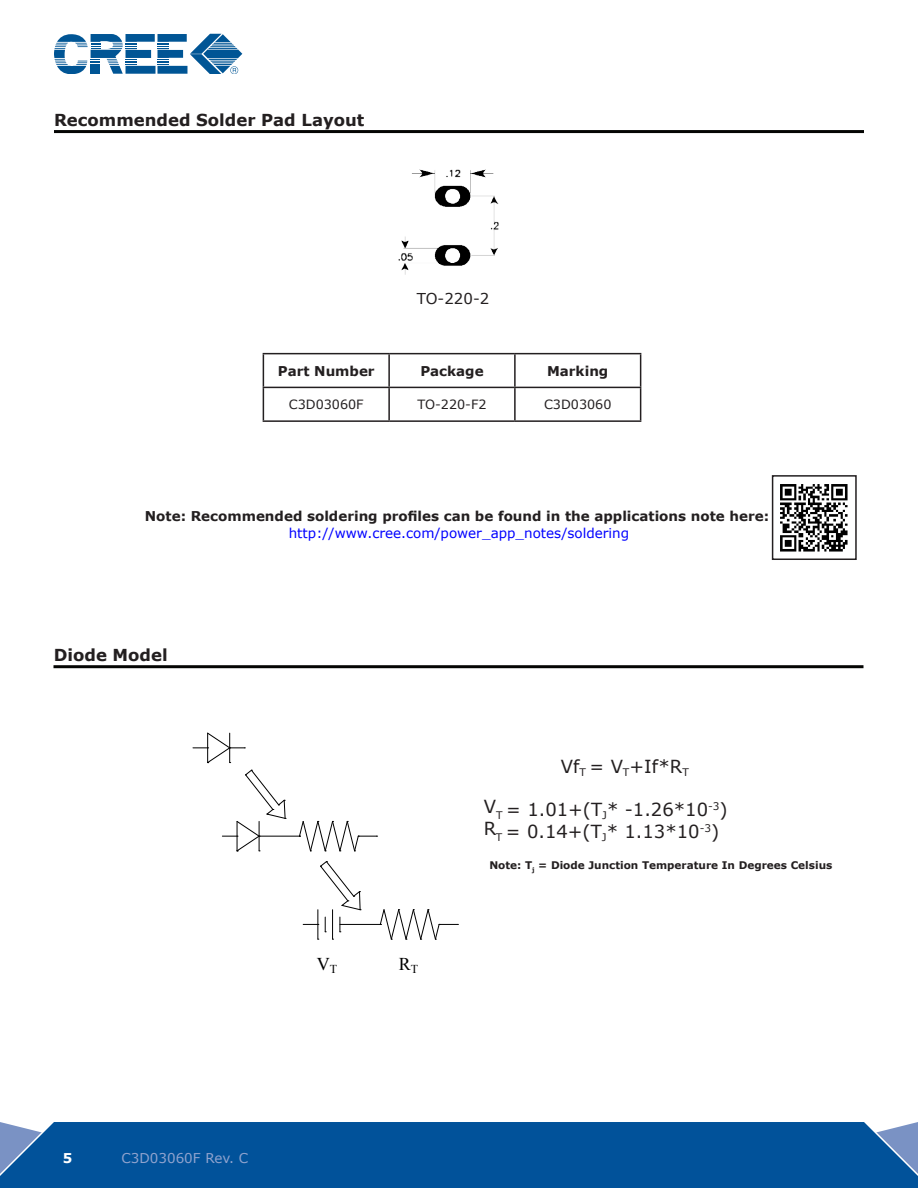
<style>
.page{position:relative;width:918px;height:1188px;background:#fff}
.page>*{position:absolute;margin:0;border:0;box-sizing:border-box;transform-origin:0 0}
.t1{font:18px "Verdana";color:#231f20}
.t2{font:18px "Times New Roman";color:#000}
.t3{font:700 16.5px "Verdana";color:#231f20}
.t4{font:15px "Verdana";color:#231f20}
.t5{font:700 13.5px "Verdana";color:#231f20}
.t6{font:13.5px "Verdana";color:#00f}
.t7{font:13.5px "Verdana";color:#90a3ce}
.t8{font:700 13.5px "Verdana";color:#fff}
.t9{font:12.75px "Verdana";color:#231f20}
.t10{font:12px "Times New Roman";color:#000}
.t11{font:700 10.5px "Verdana";color:#231f20}
</style>
<div class="page">
<div style="left:0;top:1122px;width:918px;height:66px;background:#01529a"></div>
<svg style="left:54px;top:34px;width:188px;height:40px"></svg>
<hr style="left:54px;top:130px;width:810px;height:3px;background:#040503">
<svg style="left:264px;top:354px;width:376px;height:33px"></svg>
<hr style="left:263px;top:388px;width:1px;height:32px;background:#231f20">
<hr style="left:388px;top:388px;width:2px;height:32px;background:#231f20">
<hr style="left:514px;top:388px;width:2px;height:32px;background:#231f20">
<hr style="left:640px;top:388px;width:1px;height:32px;background:#231f20">
<hr style="left:263px;top:420px;width:126px;height:2px;background:#231f20">
<hr style="left:389px;top:420px;width:126px;height:2px;background:#231f20">
<hr style="left:515px;top:420px;width:126px;height:2px;background:#231f20">
<hr style="left:263px;top:353px;width:126px;height:1px;background:#231f20">
<hr style="left:263px;top:354px;width:1px;height:33px;background:#231f20">
<hr style="left:389px;top:353px;width:126px;height:1px;background:#231f20">
<hr style="left:388px;top:354px;width:2px;height:33px;background:#231f20">
<hr style="left:515px;top:353px;width:126px;height:1px;background:#231f20">
<hr style="left:514px;top:354px;width:2px;height:33px;background:#231f20">
<hr style="left:640px;top:354px;width:1px;height:33px;background:#231f20">
<hr style="left:263px;top:387px;width:126px;height:1px;background:#231f20">
<hr style="left:389px;top:387px;width:126px;height:1px;background:#231f20">
<hr style="left:515px;top:387px;width:126px;height:1px;background:#231f20">
<img style="left:398px;top:169px;width:101px;height:106px">
<hr style="left:53px;top:665px;width:810px;height:3px;background:#040503">
<hr style="left:340px;top:924px;width:40px;height:1px;background:#000">
<svg style="left:380px;top:909px;width:78px;height:31px"></svg>
<svg style="left:303px;top:861px;width:58px;height:79px"></svg>
<hr style="left:259px;top:836px;width:40px;height:1px;background:#000">
<svg style="left:299px;top:821px;width:79px;height:31px"></svg>
<svg style="left:193px;top:732px;width:52px;height:31px"></svg>
<svg style="left:222px;top:769px;width:64px;height:83px"></svg>
<img style="left:780px;top:484px;width:68px;height:68px">
<div style="left:772px;top:475px;width:85px;height:85px;border:2px solid #231f20"></div>
<p class="t3" style="left:54px;top:109px;width:312px">Recommended Solder Pad Layout</p>
<p class="t4" style="left:417px;top:289px;width:74px">TO-220-2</p>
<p class="t5" style="left:278px;top:362px;width:98px">Part Number</p>
<p class="t5" style="left:420px;top:362px;width:65px">Package</p>
<p class="t5" style="left:547px;top:362px;width:63px">Marking</p>
<p class="t9" style="left:289px;top:396px;width:76px">C3D03060F</p>
<p class="t9" style="left:418px;top:396px;width:70px">TO-220-F2</p>
<p class="t9" style="left:544px;top:396px;width:69px">C3D03060</p>
<p class="t5" style="left:145px;top:508px;width:626px">Note: Recommended soldering profiles can be found in the applications note here:</p>
<p class="t6" style="left:289px;top:524px;width:342px">http://www.cree.com/power_app_notes/soldering</p>
<p class="t3" style="left:54px;top:644px;width:115px">Diode Model</p>
<p class="t2" style="left:317px;top:952px;width:22px">V<sub>T</sub></p>
<p class="t2" style="left:399px;top:952px;width:21px">R<sub>T</sub></p>
<p class="t1" style="left:561px;top:755px;width:130px">Vf<sub>T</sub> = V<sub>T</sub>+If*R<sub>T</sub></p>
<p class="t1" style="left:484px;top:798px;width:245px">V<sub>T</sub> = 1.01+(T<sub>J</sub>* -1.26*10<sup>-3</sup>)</p>
<p class="t1" style="left:484px;top:820px;width:237px">R<sub>T</sub> = 0.14+(T<sub>J</sub>* 1.13*10<sup>-3</sup>)</p>
<p class="t2" style="left:528px;top:756px;width:130px">Vf <sub>T</sub> = V<sub>T</sub> + If*R<sub>T</sub></p>
<p class="t2" style="left:492px;top:797px;width:72px">V<sub>T=</sub> 0.965</p>
<p class="t2" style="left:587px;top:797px;width:89px">T<sub>j</sub> -1.3*10</p>
<p class="t10" style="left:675px;top:795px;width:11px">-3</p>
<p class="t2" style="left:685px;top:797px;width:7px">)</p>
<p class="t2" style="left:491px;top:819px;width:187px">R<sub>T=</sub> 0.096 + (T<sub>j</sub> * 1.06*10</p>
<p class="t10" style="left:676px;top:816px;width:11px">-3</p>
<p class="t2" style="left:686px;top:819px;width:7px">)</p>
<p class="t11" style="left:489px;top:858px;width:344px">Note: T<sub>j</sub> = Diode Junction Temperature In Degrees Celsius</p>
<p class="t8" style="left:63px;top:1149px;width:11px">5</p>
<p class="t7" style="left:122px;top:1149px;width:128px">C3D03060F Rev. C</p>
</div>
